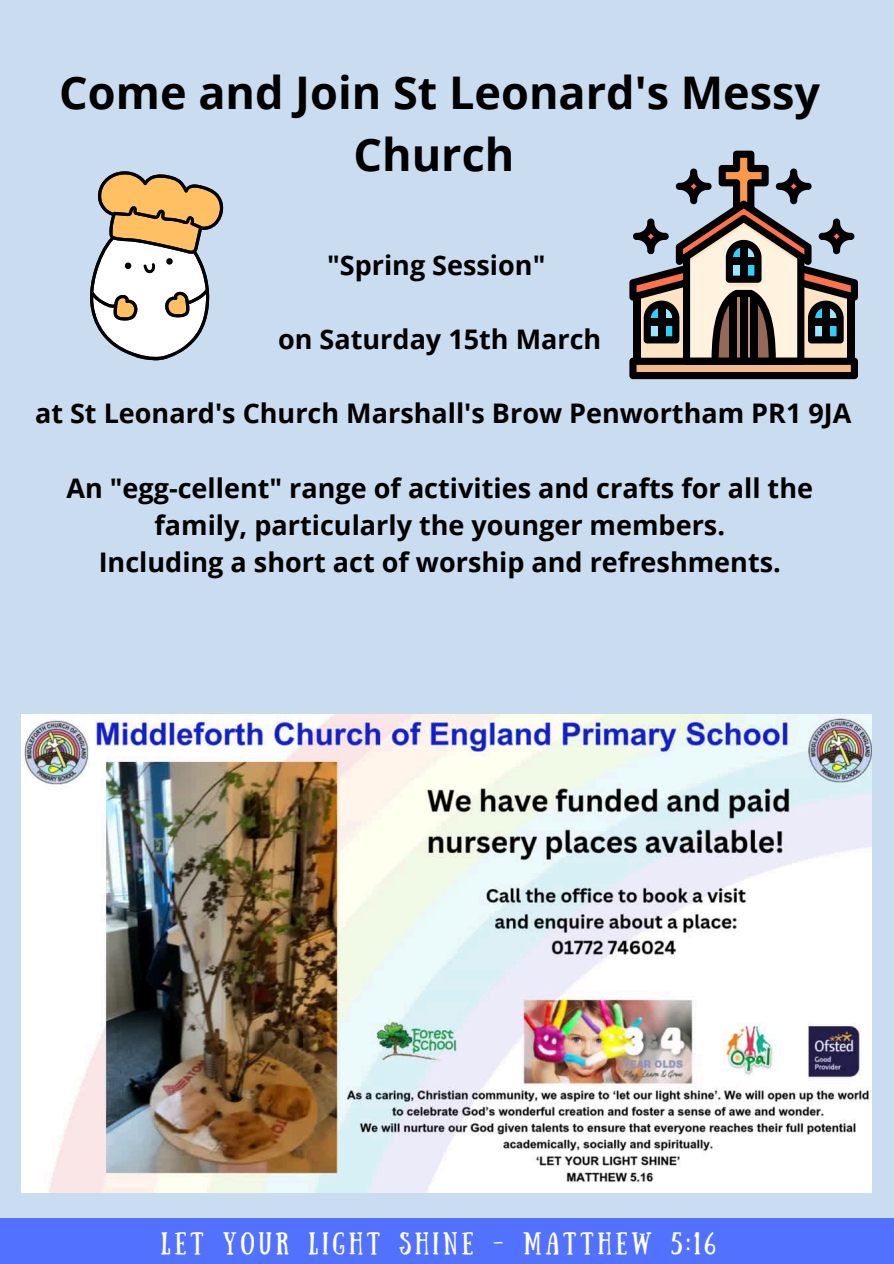
<style>
.page{position:relative;width:894px;height:1264px;background:#fff}
.page>*{position:absolute;margin:0;border:0;box-sizing:border-box;transform-origin:0 0}
.t1{font:700 45px/61.8px "Open Sans";color:#000;text-align:center}
.t2{font:700 27px/37.2px "Open Sans";color:#000;text-align:center}
.t3{font:22.35px "Sunday";letter-spacing:.18em;color:#fff}
</style>
<div class="page">
<div style="left:0;top:0;width:893px;height:1263px;background:#cadcf0"></div>
<div style="left:0;top:1217px;width:893px;height:46px;background:#5271ff"></div>
<img style="left:22px;top:714px;width:849px;height:478px">
<svg style="left:629px;top:151px;width:228px;height:228px"></svg>
<svg style="left:90px;top:171px;width:133px;height:189px"></svg>
<h1 class="t1" style="left:59px;top:61px;width:762px">Come and Join St Leonard's Messy<br>Church</h1>
<h2 class="t2" style="left:327px;top:246px;width:220px">"Spring Session"</h2>
<h2 class="t2" style="left:278px;top:320px;width:324px">on Saturday 15th March</h2>
<h2 class="t2" style="left:35px;top:394px;width:817px">at St Leonard's Church Marshall's Brow Penwortham PR1 9JA</h2>
<h2 class="t2" style="left:66px;top:468px;width:747px">An "egg-cellent" range of activities and crafts for all the family, particularly the younger members.<br>Including a short act of worship and refreshments.</h2>
<p class="t3" style="left:161px;top:1227px;width:556px">LET YOUR LIGHT SHINE - MATTHEW 5:16</p>
</div>
